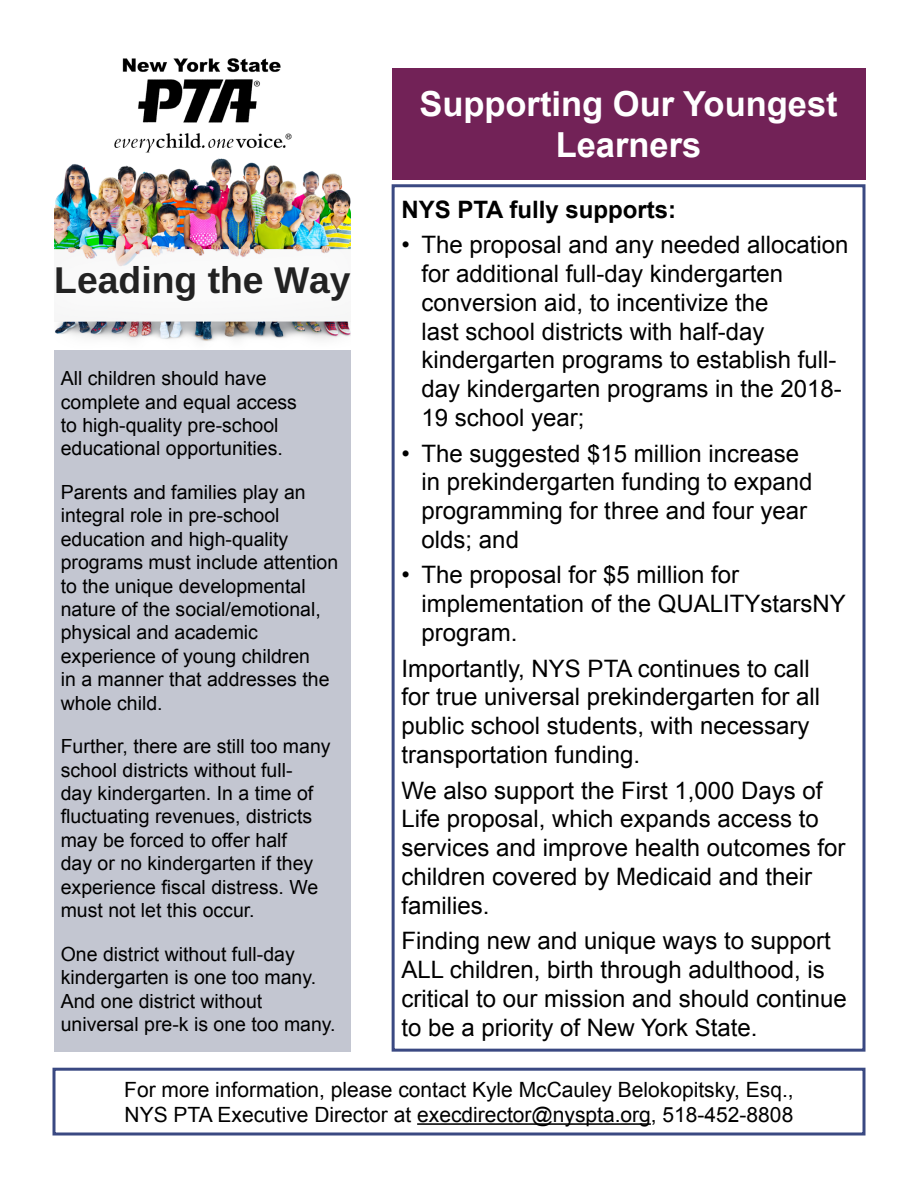
<style>
.page{position:relative;width:918px;height:1188px;background:#fff}
.page>*{position:absolute;margin:0;border:0;box-sizing:border-box;transform-origin:0 0}
.t1{font:700 37.35px "Arimo";color:#222}
.t2{font:700 34.5px/41.4px "Arial";color:#fff;text-align:center}
.t3{font:24px/28.8px "Arial";color:#000}
.t4{font:700 24px "Arial";color:#000}
.t5{font:21px "Arial";color:#000}
.t6{font:19.5px/23.4px "Arial";color:#000}
</style>
<div class="page">
<div style="left:392px;top:68px;width:474px;height:112px;background:#722257"></div>
<img style="left:54px;top:158px;width:297px;height:184px">
<img style="left:114px;top:58px;width:178px;height:95px">
<div style="left:54px;top:350px;width:297px;height:702px;background:#c3c6d1"></div>
<div style="left:392px;top:184px;width:474px;height:868px;border:3px solid #3a4982"></div>
<hr style="left:417px;top:1123px;width:234px;height:2px;background:#000">
<div style="left:52px;top:1068px;width:814px;height:68px;border:3px solid #3a4982"></div>
<p class="t1" style="left:54px;top:260px;width:298px">Leading the Way</p>
<p class="t6" style="left:61px;top:367px;width:238px">All children should have complete and equal access to high-quality pre-school educational opportunities.</p>
<p class="t6" style="left:61px;top:481px;width:279px">Parents and families play an integral role in pre-school education and high-quality programs must include attention to the unique developmental nature of the social/emotional, physical and academic experience of young children<br>in a manner that addresses the whole child.</p>
<p class="t6" style="left:61px;top:735px;width:271px">Further, there are still too many school districts without full-<br>day kindergarten. In a time of fluctuating revenues, districts may be forced to offer half<br>day or no kindergarten if they experience fiscal distress. We must not let this occur.</p>
<p class="t6" style="left:61px;top:942px;width:276px">One district without full-day kindergarten is one too many.<br>And one district without universal pre-k is one too many.</p>
<p class="t2" style="left:419px;top:84px;width:420px">Supporting Our Youngest<br>Learners</p>
<p class="t4" style="left:401px;top:193px;width:276px">NYS PTA fully supports:</p>
<p class="t3" style="left:422px;top:231px;width:428px;text-indent:-20px">• The proposal and any needed allocation for additional full-day kindergarten conversion aid, to incentivize the<br>last school districts with half-day kindergarten programs to establish full&shy;day kindergarten programs in the 2018- 19 school year;</p>
<p class="t3" style="left:422px;top:439px;width:392px;text-indent:-20px">• The suggested $15 million increase in prekindergarten funding to expand programming for three and four year olds; and</p>
<p class="t3" style="left:422px;top:561px;width:426px;text-indent:-20px">• The proposal for $5 million for implementation of the QUALITYstarsNY program.</p>
<p class="t3" style="left:401px;top:654px;width:420px">Importantly, NYS PTA continues to call for true universal prekindergarten for all public school students, with necessary transportation funding.</p>
<p class="t3" style="left:401px;top:776px;width:446px">We also support the First 1,000 Days of Life proposal, which expands access to services and improve health outcomes for children covered by Medicaid and their families.</p>
<p class="t3" style="left:401px;top:927px;width:447px">Finding new and unique ways to support ALL children, birth through adulthood, is critical to our mission and should continue to be a priority of New York State.</p>
<p class="t5" style="left:124px;top:1076px;width:671px">For more information, please contact Kyle McCauley Belokopitsky, Esq.,</p>
<p class="t5" style="left:125px;top:1101px;width:670px">NYS PTA Executive Director at execdirector@nyspta.org, 518-452-8808</p>
</div>
